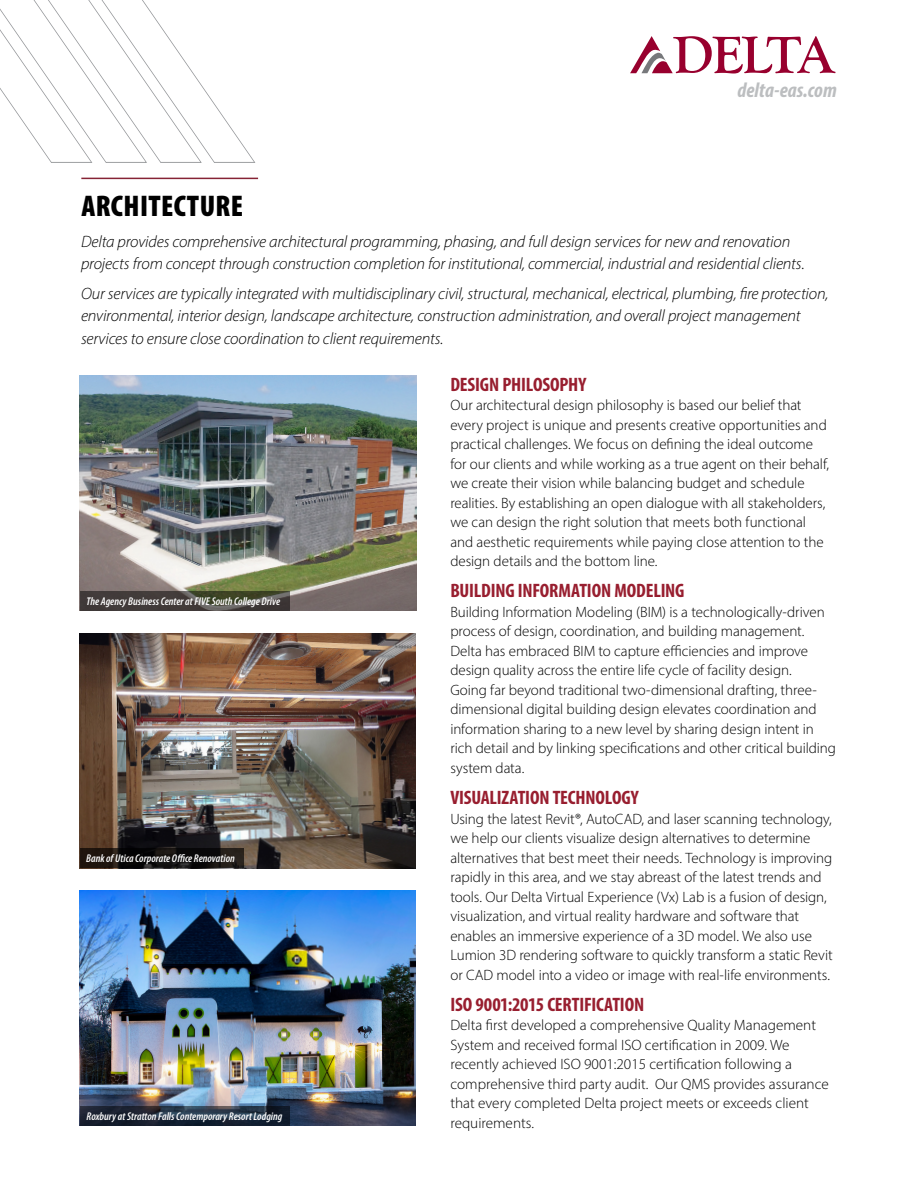
<style>
.page{position:relative;width:918px;height:1188px;background:#fff}
.page>*{position:absolute;margin:0;border:0;box-sizing:border-box;transform-origin:0 0}
.t1{font:900 condensed 30px "Myriad Pro";letter-spacing:.01em;color:#000}
.t2{font:italic 700 condensed 21px "Myriad Pro";color:#bcbec0}
.Better_Justification{font:700 condensed 19.5px "Myriad Pro";letter-spacing:-.01em;color:#981e2f}
.Better_Justification-2{font:italic 300 16.5px/22.5px "Myriad Pro";letter-spacing:-.01em;color:#000}
.Better_Justification-3{font:300 15px/19.5px "Myriad Pro";color:#000}
.Yellow_Highlight{font:300 15px/19.5px "Myriad Pro";letter-spacing:-.005em;color:#000}
.t3{font:italic 600 condensed 11.25px "Myriad Pro";color:#fff}
</style>
<div class="page">
<img style="left:80px;top:376px;width:336px;height:235px">
<img style="left:80px;top:633px;width:335px;height:235px">
<img style="left:80px;top:891px;width:335px;height:235px">
<svg style="left:630px;top:36px;width:206px;height:38px"></svg>
<hr style="left:81px;top:178px;width:177px;height:1px;background:#862335">
<svg style="left:0;top:0;width:255px;height:163px"></svg>
<svg style="left:80px;top:591px;width:210px;height:20px;background:#45423b"></svg>
<svg style="left:80px;top:848px;width:164px;height:20px;background:#14100e"></svg>
<svg style="left:80px;top:1106px;width:210px;height:20px;background:#1e2939"></svg>
<p class="t1" style="left:81px;top:189px;width:163px">ARCHITECTURE</p>
<p class="t2" style="left:738px;top:77px;width:101px">delta-eas.com</p>
<p class="Better_Justification-2" style="left:81px;top:230px;width:725px">Delta provides comprehensive architectural programming, phasing, and full design services for new and renovation projects from concept through construction completion for institutional, commercial, industrial and residential clients.</p>
<p class="Better_Justification-2" style="left:81px;top:282px;width:749px">Our services are typically integrated with multidisciplinary civil, structural, mechanical, electrical, plumbing, fire protection, environmental, interior design, landscape architecture, construction administration, and overall project management services to ensure close coordination to client requirements.</p>
<p class="t3" style="left:87px;top:595px;width:195px">The Agency Business Center at FIVE South College Drive</p>
<p class="t3" style="left:86px;top:852px;width:150px">Bank of Utica Corporate Office Renovation</p>
<p class="t3" style="left:87px;top:1110px;width:197px">Roxbury at Stratton Falls Contemporary Resort Lodging</p>
<p class="Better_Justification" style="left:450px;top:372px;width:138px">DESIGN PHILOSOPHY</p>
<p class="Better_Justification-3" style="left:450px;top:395px;width:380px">Our architectural design philosophy is based our belief that every project is unique and presents creative opportunities and practical challenges. We focus on defining the ideal outcome for our clients and while working as a true agent on their behalf, we create their vision while balancing budget and schedule realities. By establishing an open dialogue with all stakeholders, we can design the right solution that meets both functional and aesthetic requirements while paying close attention to the design details and the bottom line.</p>
<p class="Better_Justification" style="left:450px;top:579px;width:236px">BUILDING INFORMATION MODELING</p>
<p class="Better_Justification-3" style="left:450px;top:602px;width:387px">Building Information Modeling (BIM) is a technologically-driven process of design, coordination, and building management.<br>Delta has embraced BIM to capture efficiencies and improve design quality across the entire life cycle of facility design.<br>Going far beyond traditional two-dimensional drafting, three&shy;dimensional digital building design elevates coordination and information sharing to a new level by sharing design intent in rich detail and by linking specifications and other critical building system data.</p>
<p class="Better_Justification" style="left:450px;top:785px;width:190px">VISUALIZATION TECHNOLOGY</p>
<p class="Yellow_Highlight" style="left:450px;top:809px;width:384px">Using the latest Revit®, AutoCAD, and laser scanning technology, we help our clients visualize design alternatives to determine alternatives that best meet their needs. Technology is improving rapidly in this area, and we stay abreast of the latest trends and tools. Our Delta Virtual Experience (Vx) Lab is a fusion of design, visualization, and virtual reality hardware and software that enables an immersive experience of a 3D model. We also use Lumion 3D rendering software to quickly transform a static Revit or CAD model into a video or image with real-life environments.</p>
<p class="Better_Justification" style="left:450px;top:992px;width:195px">ISO 9001:2015 CERTIFICATION</p>
<p class="Better_Justification-3" style="left:450px;top:1015px;width:380px">Delta first developed a comprehensive Quality Management System and received formal ISO certification in 2009. We recently achieved ISO 9001:2015 certification following a comprehensive third party audit. Our QMS provides assurance that every completed Delta project meets or exceeds client requirements.</p>
</div>
